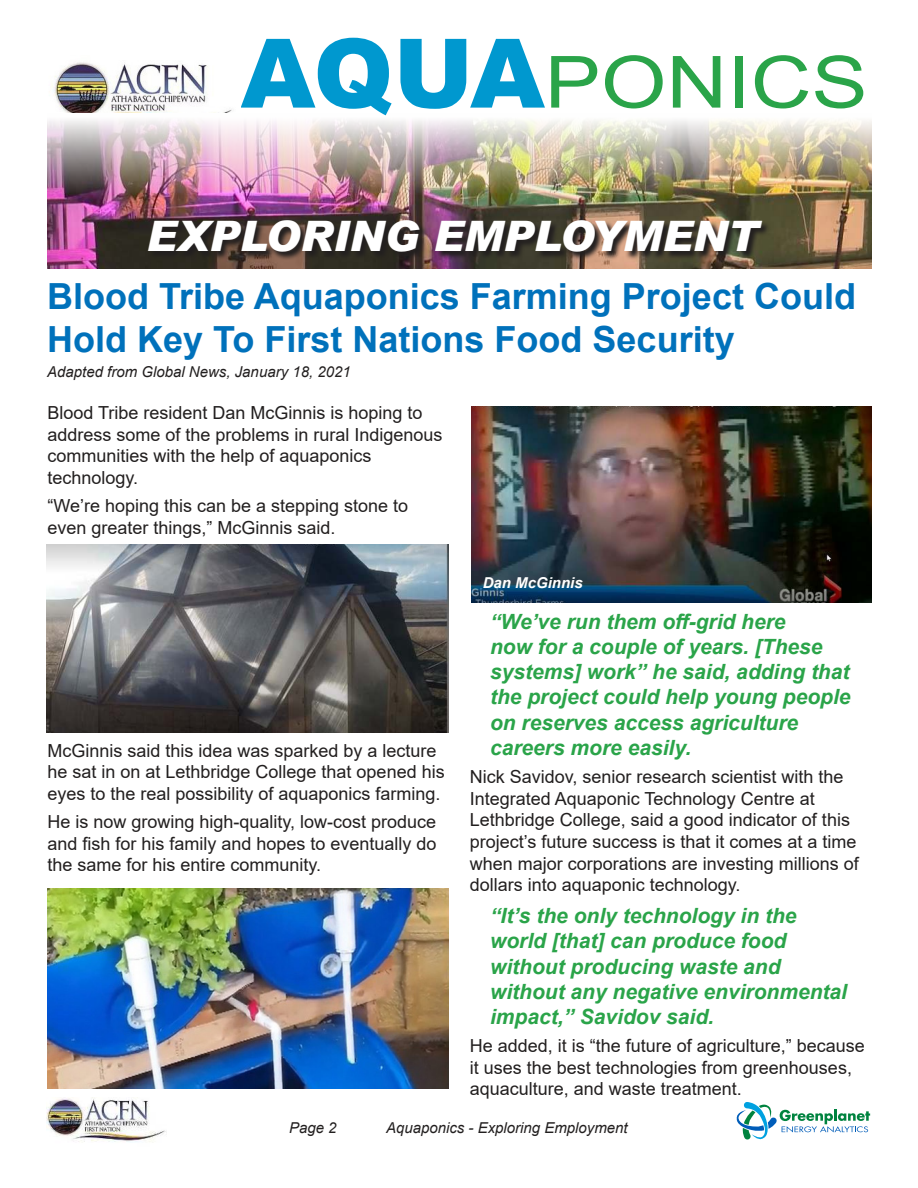
<style>
.page{position:relative;width:918px;height:1188px;background:#fff}
.page>*{position:absolute;margin:0;border:0;box-sizing:border-box;transform-origin:0 0}
.t1{font:72px "Arial";color:#2aa449;scale:1.17 1}
.t2{font:italic 900 42px "Arial";color:#fff}
.t3{font:700 36px/43.2px "Arial";color:#0071bb}
.t4{font:italic 700 21px/25.2px "Arial";color:#2aa449}
.t5{font:18px/21.6px "Arial";color:#221f1f}
.t6{font:italic 15px "Arial";color:#221f1f}
.t7{font:italic 700 15px "Arial";color:#fff}
.s1{font-weight:900;font-size:96px;color:#0098cf}
</style>
<div class="page">
<img style="left:47px;top:120px;width:825px;height:149px">
<svg style="left:148px;top:220px;width:623px;height:40px;background:#423730"></svg>
<img style="left:52px;top:62px;width:180px;height:51px">
<img style="left:47px;top:889px;width:401px;height:200px">
<img style="left:47px;top:544px;width:402px;height:188px">
<img style="left:471px;top:406px;width:401px;height:197px">
<svg style="left:736px;top:1102px;width:134px;height:38px"></svg>
<img style="left:46px;top:1098px;width:120px;height:44px">
<h1 class="t1" style="left:241px;top:55px;width:538px"><span class="s1">AQUA</span>PONICS</h1>
<h2 class="t2" style="left:146px;top:212px;width:613px">EXPLORING EMPLOYMENT</h2>
<h3 class="t3" style="left:47px;top:278px;width:810px">Blood Tribe Aquaponics Farming Project Could<br>Hold Key To First Nations Food Security</h3>
<p class="t6" style="left:47px;top:366px;width:305px">Adapted from Global News, January 18, 2021</p>
<p class="t5" style="left:47px;top:404px;width:397px">Blood Tribe resident Dan McGinnis is hoping to address some of the problems in rural Indigenous communities with the help of aquaponics technology.</p>
<p class="t5" style="left:47px;top:497px;width:362px">“We’re hoping this can be a stepping stone to even greater things,” McGinnis said.</p>
<p class="t5" style="left:47px;top:741px;width:399px">McGinnis said this idea was sparked by a lecture he sat in on at Lethbridge College that opened his eyes to the real possibility of aquaponics farming.</p>
<p class="t5" style="left:47px;top:813px;width:391px;text-align:justify">He is now growing high-quality, low-cost produce and fish for his family and hopes to eventually do the same for his entire community.</p>
<p class="t7" style="left:483px;top:577px;width:102px">Dan McGinnis</p>
<p class="t4" style="left:490px;top:609px;width:362px">“We’ve run them off-grid here<br>now for a couple of years. [These systems] work” he said, adding that the project could help young people on reserves access agriculture careers more easily.</p>
<p class="t5" style="left:470px;top:768px;width:391px">Nick Savidov, senior research scientist with the Integrated Aquaponic Technology Centre at Lethbridge College, said a good indicator of this project’s future success is that it comes at a time when major corporations are investing millions of dollars into aquaponic technology.</p>
<p class="t4" style="left:490px;top:905px;width:359px">“It’s the only technology in the world [that] can produce food without producing waste and without any negative environmental impact,” Savidov said.</p>
<p class="t5" style="left:470px;top:1037px;width:397px">He added, it is “the future of agriculture,” because it uses the best technologies from greenhouses, aquaculture, and waste treatment.</p>
<p class="t6" style="left:289px;top:1122px;width:49px">Page 2</p>
<p class="t6" style="left:386px;top:1122px;width:243px">Aquaponics - Exploring Employment</p>
</div>
